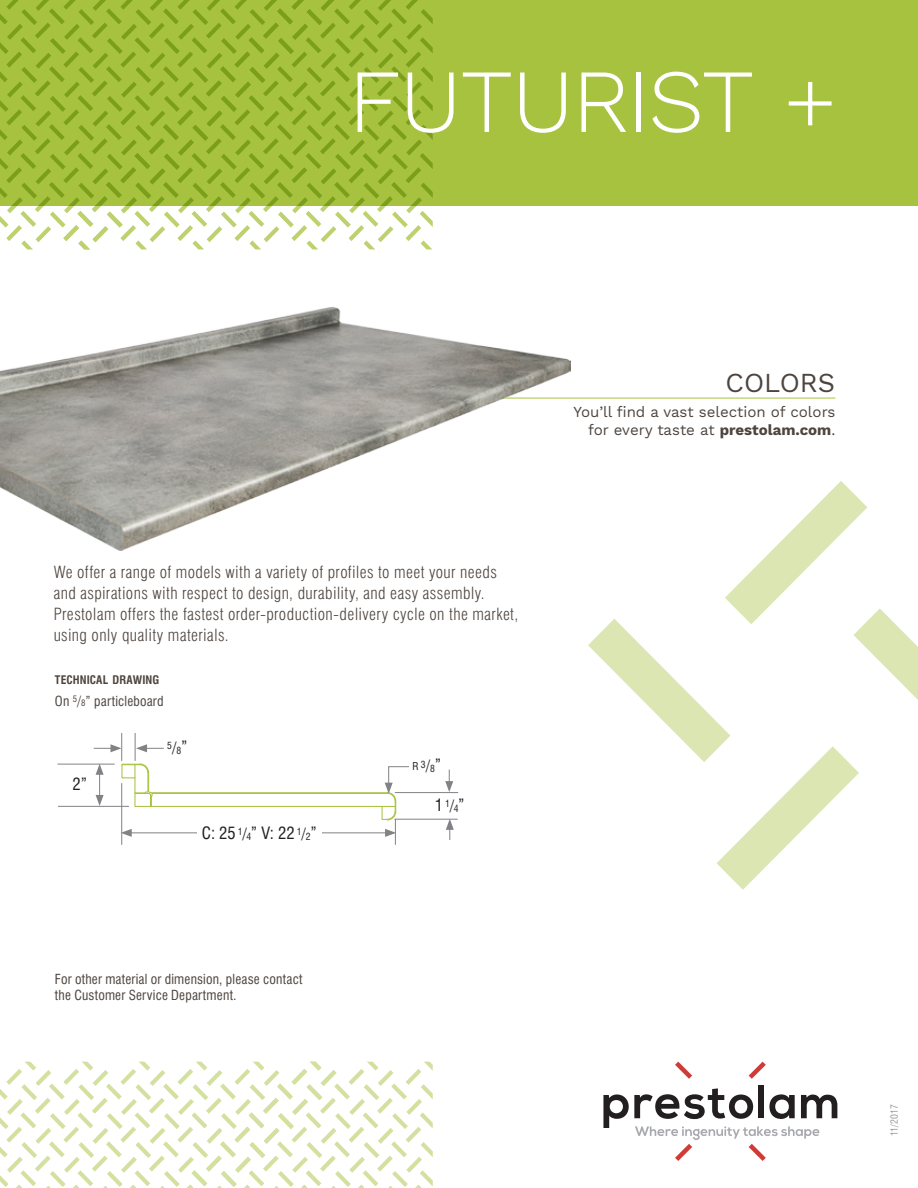
<style>
.page{position:relative;width:918px;height:1188px;background:#fff}
.page>*{position:absolute;margin:0;border:0;box-sizing:border-box;transform-origin:0 0}
.t1{font:300 90px "Work Sans";letter-spacing:-.02em;color:#fff}
.t2{font:27px "Work Sans";color:#4d443e}
.t3{font:condensed 16.65px "Swiss 721 BT";color:#231f20}
.t4{font:300 condensed 16.5px/21px "Swiss 721 BT";letter-spacing:.025em;color:#4d443e}
.t5{font:15px/18px "Work Sans";color:#4d443e;text-align:right}
.t6{font:condensed 13.5px/16.2px "Swiss 721 BT";letter-spacing:.015em;color:#4d443e}
.t7{font:700 condensed 11.55px "Swiss 721 BT";letter-spacing:.005em;color:#4d443e}
.t8{font:condensed 9.75px "Swiss 721 BT";letter-spacing:-.01em;color:#96999b}
.t9{font:condensed 9.6px "Swiss 721 BT";color:#231f20}
.s1{font-size:8.7px}
.s2{font-size:14.85px}
.s3{font-size:16.65px}
.s4{font-size:9.6px}
.s5{font-size:10.65px}
.s6{font-weight:700}
</style>
<div class="page">
<div style="left:0;top:0;width:918px;height:205px;background:#a7c23f"></div>
<svg style="left:588px;top:481px;width:330px;height:409px"></svg>
<hr style="left:308px;top:398px;width:527px;height:1px;background:#a7c23f">
<svg style="left:0;top:0;width:433px;height:249px"></svg>
<svg style="left:0;top:1062px;width:433px;height:126px"></svg>
<hr style="left:151px;top:806px;width:244px;height:1px;background:#a7c23f">
<hr style="left:152px;top:793px;width:235px;height:1px;background:#a7c23f">
<hr style="left:151px;top:792px;width:236px;height:1px;background:#a7c23f">
<hr style="left:132px;top:828px;width:80px;height:1px;background:#231f20">
<hr style="left:305px;top:828px;width:80px;height:1px;background:#231f20">
<hr style="left:121px;top:783px;width:1px;height:62px;background:#808285">
<hr style="left:129px;top:832px;width:258px;height:1px;background:#808285">
<svg style="left:121px;top:827px;width:11px;height:10px"></svg>
<div style="left:197px;top:825px;width:125px;height:16px;background:#fff"></div>
<hr style="left:58px;top:764px;width:57px;height:1px;background:#808285">
<hr style="left:58px;top:806px;width:71px;height:1px;background:#808285">
<svg style="left:94px;top:733px;width:70px;height:74px"></svg>
<hr style="left:395px;top:792px;width:63px;height:1px;background:#808285">
<hr style="left:394px;top:819px;width:64px;height:1px;background:#808285">
<svg style="left:445px;top:770px;width:8px;height:22px"></svg>
<svg style="left:381px;top:766px;width:54px;height:79px"></svg>
<svg style="left:446px;top:819px;width:8px;height:21px"></svg>
<div style="left:432px;top:795px;width:35px;height:20px;background:#fff"></div>
<div style="left:410px;top:755px;width:34px;height:21px;background:#fff"></div>
<svg style="left:675px;top:1062px;width:17px;height:17px"></svg>
<svg style="left:749px;top:1062px;width:17px;height:17px"></svg>
<div style="left:759px;top:1085px;width:5px;height:33px;background:#231f20"></div>
<svg style="left:603px;top:1088px;width:234px;height:73px"></svg>
<img style="left:0;top:306px;width:570px;height:245px">
<h1 class="t1" style="left:348px;top:48px;width:491px">FUTURIST +</h1>
<p class="t4" style="left:54px;top:562px;width:466px">We offer a range of models with a variety of profiles to meet your needs and aspirations with respect to design, durability, and easy assembly.<br>Prestolam offers the fastest order-production-delivery cycle on the market, using only quality materials.</p>
<p class="t7" style="left:55px;top:673px;width:106px">TECHNICAL DRAWING</p>
<p class="t6" style="left:55px;top:693px;width:110px">On <sup>5</sup>/<span class="s1">8</span>” particleboard</p>
<p class="t3" style="left:73px;top:774px;width:16px">2”</p>
<p class="t9" style="left:167px;top:742px;width:22px">5<span class="s2">/</span>8<span class="s3">”</span></p>
<p class="t3" style="left:202px;top:823px;width:117px">C: 25 <sup>1</sup><span class="s2">/</span><span class="s4">4</span>” V: 22 <sup>1</sup><span class="s2">/</span><span class="s4">2</span>”</p>
<p class="t6" style="left:55px;top:971px;width:249px">For other material or dimension, please contact the Customer Service Department.</p>
<p class="t9" style="left:413px;top:761px;width:30px"><span class="s5">R</span> 3<span class="s2">/</span>8<span class="s3">”</span></p>
<p class="t3" style="left:435px;top:795px;width:31px">1 <sup>1</sup><span class="s2">/</span><span class="s4">4</span>”</p>
<h2 class="t2" style="left:726px;top:367px;width:111px">COLORS</h2>
<p class="t5" style="left:574px;top:403px;width:263px">You’ll find a vast selection of colors for every taste at <span class="s6">prestolam.com</span>.</p>
<p class="t8" style="left:888px;top:1136px;width:33px;rotate:-90deg">11/2017</p>
</div>
